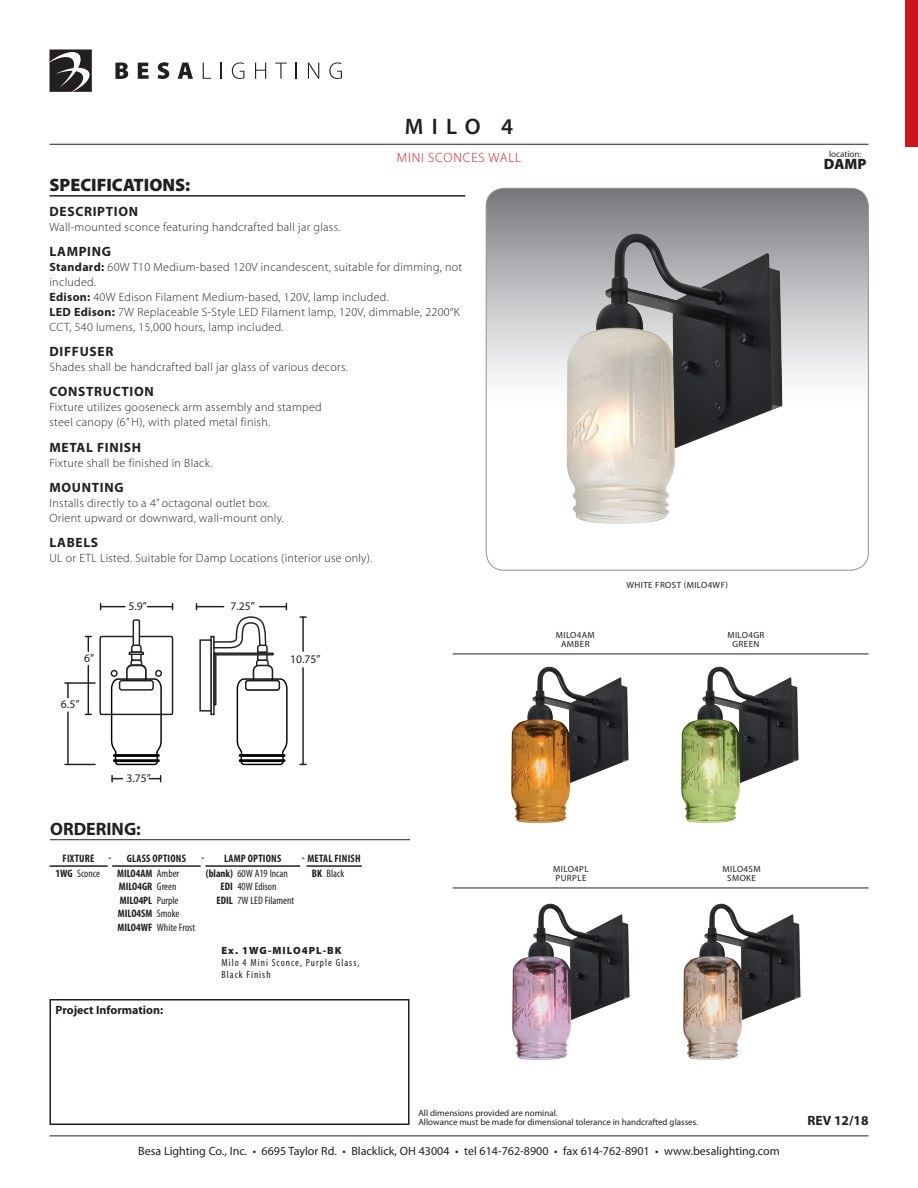
<style>
.page{position:relative;width:918px;height:1188px;background:#fff}
.page>*{position:absolute;margin:0;border:0;box-sizing:border-box;transform-origin:0 0}
.t1{font:600 22.5px "Myriad Pro";color:#231f20}
.t2{font:900 18px "Myriad Pro";color:#231f20}
.t3{font:700 18px "Myriad Pro";color:#231f20}
.t4{font:900 15px "Myriad Pro";color:#231f20}
.t5{font:700 13.5px "Myriad Pro";letter-spacing:.05em;color:#231f20}
.t6{font:300 13.5px "Myriad Pro";letter-spacing:.06em;color:#cd151d}
.t7{font:300 12px/15px "Myriad Pro";letter-spacing:.025em;color:#231f20}
.t8{font:12px "Myriad Pro";color:#231f20}
.t9{font:700 12px "Myriad Pro";color:#231f20}
.t10{font:11.7px "Myriad Pro";color:#231f20}
.t11{font:condensed 10.8px/13.5px "Myriad Pro";color:#231f20}
.t12{font:700 condensed 10.8px "Myriad Pro";letter-spacing:.02em;color:#231f20}
.t13{font:condensed 10.5px/12px "Myriad Pro";letter-spacing:.1em;color:#231f20}
.t14{font:900 10.5px "Myriad Pro";letter-spacing:.1em;color:#231f20}
.t15{font:9px/9px "Myriad Pro";color:#231f20}
.t16{font:9px/9px "Myriad Pro";letter-spacing:.045em;color:#231f20;text-align:center}
.s1{font-weight:700}
.s2{font-weight:400}
</style>
<div class="page">
<hr style="left:50px;top:1136px;width:818px;height:1px;background:#231f20">
<svg style="left:115px;top:62px;width:13px;height:17px"></svg>
<svg style="left:138px;top:63px;width:11px;height:16px"></svg>
<svg style="left:158px;top:62px;width:11px;height:17px"></svg>
<svg style="left:178px;top:63px;width:15px;height:16px"></svg>
<svg style="left:203px;top:63px;width:8px;height:16px"></svg>
<svg style="left:221px;top:63px;width:1px;height:16px"></svg>
<svg style="left:232px;top:62px;width:12px;height:17px"></svg>
<svg style="left:255px;top:63px;width:11px;height:16px"></svg>
<svg style="left:275px;top:63px;width:12px;height:16px"></svg>
<svg style="left:296px;top:63px;width:1px;height:16px"></svg>
<svg style="left:308px;top:63px;width:11px;height:16px"></svg>
<svg style="left:329px;top:62px;width:13px;height:17px"></svg>
<svg style="left:50px;top:50px;width:42px;height:42px"></svg>
<hr style="left:50px;top:144px;width:818px;height:1px;background:#231f20">
<div style="left:905px;top:1px;width:13px;height:146px;background:#cd151d"></div>
<div style="left:50px;top:999px;width:360px;height:126px;border:2px solid #231f20"></div>
<svg style="left:486px;top:188px;width:382px;height:382px"></svg>
<hr style="left:50px;top:195px;width:415px;height:2px;background:#231f20">
<hr style="left:453px;top:888px;width:416px;height:1px;background:#231f20">
<hr style="left:453px;top:654px;width:416px;height:1px;background:#231f20">
<img style="left:511px;top:666px;width:118px;height:157px">
<img style="left:681px;top:666px;width:118px;height:157px">
<img style="left:512px;top:903px;width:118px;height:157px">
<img style="left:683px;top:903px;width:118px;height:157px">
<img style="left:540px;top:219px;width:271px;height:320px">
<svg style="left:149px;top:776px;width:12px;height:6px"></svg>
<svg style="left:111px;top:776px;width:12px;height:6px"></svg>
<hr style="left:67px;top:712px;width:2px;height:52px;background:#231f20">
<hr style="left:65px;top:764px;width:30px;height:1px;background:#231f20">
<hr style="left:65px;top:682px;width:30px;height:2px;background:#231f20">
<svg style="left:67px;top:683px;width:2px;height:15px"></svg>
<svg style="left:260px;top:604px;width:27px;height:6px"></svg>
<svg style="left:196px;top:604px;width:28px;height:6px"></svg>
<hr style="left:302px;top:668px;width:2px;height:96px;background:#231f20">
<hr style="left:302px;top:617px;width:2px;height:34px;background:#231f20">
<div style="left:199px;top:639px;width:13px;height:73px;border:1px solid #231f20"></div>
<svg style="left:147px;top:604px;width:26px;height:6px"></svg>
<svg style="left:100px;top:604px;width:25px;height:6px"></svg>
<hr style="left:88px;top:666px;width:1px;height:48px;background:#231f20">
<svg style="left:85px;top:636px;width:6px;height:15px"></svg>
<svg style="left:99px;top:619px;width:75px;height:147px"></svg>
<div style="left:113px;top:754px;width:47px;height:3px;border:1px solid #040503"></div>
<div style="left:113px;top:759px;width:47px;height:3px;border:1px solid #040503"></div>
<svg style="left:210px;top:616px;width:78px;height:150px"></svg>
<div style="left:239px;top:754px;width:46px;height:3px;border:1px solid #040503"></div>
<div style="left:239px;top:759px;width:46px;height:3px;border:1px solid #040503"></div>
<hr style="left:50px;top:839px;width:360px;height:1px;background:#231f20">
<hr style="left:50px;top:865px;width:27px;height:2px;background:#231f20">
<hr style="left:77px;top:865px;width:31px;height:2px;background:#231f20">
<hr style="left:112px;top:865px;width:45px;height:2px;background:#231f20">
<hr style="left:157px;top:865px;width:44px;height:2px;background:#231f20">
<hr style="left:205px;top:865px;width:32px;height:2px;background:#231f20">
<hr style="left:237px;top:865px;width:63px;height:2px;background:#231f20">
<hr style="left:306px;top:865px;width:21px;height:2px;background:#231f20">
<hr style="left:327px;top:865px;width:35px;height:2px;background:#231f20">
<h1 class="t1" style="left:405px;top:113px;width:110px">Milo 4</h1>
<p class="t6" style="left:397px;top:149px;width:126px">mini Sconces wall</p>
<p class="t15" style="left:829px;top:149px;width:34px">location:</p>
<p class="t4" style="left:824px;top:154px;width:44px">DAMP</p>
<h2 class="t2" style="left:50px;top:172px;width:142px">SPECIFICATIONS:</h2>
<p class="t5" style="left:50px;top:202px;width:90px">DESCRIPTION</p>
<p class="t7" style="left:50px;top:219px;width:292px">Wall-mounted sconce featuring handcrafted ball jar glass.</p>
<p class="t5" style="left:50px;top:243px;width:63px">LAMPING</p>
<p class="t7" style="left:50px;top:259px;width:414px"><span class="s1">Standard:</span> 60W T10 Medium-based 120V incandescent, suitable for dimming, not included.<br><span class="s1">Edison:</span> 40W Edison Filament Medium-based, 120V, lamp included.<br><span class="s1">LED Edison:</span> 7W Replaceable S-Style LED Filament lamp, 120V, dimmable, 2200°K CCT, 540 lumens, 15,000 hours, lamp included.</p>
<p class="t5" style="left:50px;top:343px;width:65px">DIFFUSER</p>
<p class="t7" style="left:50px;top:360px;width:300px">Shades shall be handcrafted ball jar glass of various decors.</p>
<p class="t5" style="left:50px;top:383px;width:106px">CONSTRUCTION</p>
<p class="t7" style="left:50px;top:400px;width:274px">Fixture utilizes gooseneck arm assembly and stamped steel canopy (6” H), with plated metal finish.</p>
<p class="t5" style="left:50px;top:438px;width:93px">METAL FINISH</p>
<p class="t7" style="left:50px;top:455px;width:165px">Fixture shall be finished in Black.</p>
<p class="t5" style="left:50px;top:478px;width:76px">MOUNTING</p>
<p class="t7" style="left:50px;top:495px;width:236px">Installs directly to a 4” octagonal outlet box.<br>Orient upward or downward, wall-mount only.</p>
<p class="t5" style="left:50px;top:534px;width:50px">LABELS</p>
<p class="t7" style="left:50px;top:550px;width:324px">UL or ETL Listed. Suitable for Damp Locations (interior use only).</p>
<p class="t10" style="left:84px;top:651px;width:12px">6”</p>
<p class="t10" style="left:61px;top:697px;width:20px">6.5”</p>
<p class="t10" style="left:128px;top:599px;width:20px">5.9”</p>
<p class="t10" style="left:126px;top:771px;width:26px">3.75”</p>
<h2 class="t3" style="left:50px;top:817px;width:92px">ORDERING:</h2>
<p class="t10" style="left:230px;top:599px;width:26px">7.25”</p>
<p class="t10" style="left:290px;top:652px;width:32px">10.75”</p>
<p class="t12" style="left:63px;top:851px;width:33px">FIXTURE</p>
<p class="t12" style="left:109px;top:851px;width:79px">- GLASS OPTIONS</p>
<p class="t12" style="left:202px;top:851px;width:81px">- LAMP OPTIONS</p>
<p class="t12" style="left:302px;top:851px;width:60px">- METAL FINISH</p>
<p class="t11" style="left:55px;top:867px;width:46px"><span class="s1">1WG</span> Sconce</p>
<p class="t12" style="left:117px;top:867px;width:64px">MILO4AM <span class="s2">Amber</span></p>
<p class="t11" style="left:206px;top:867px;width:84px"><span class="s1">(BLANK)</span> 60W A19 Incan</p>
<p class="t11" style="left:312px;top:867px;width:34px"><span class="s1">BK</span> Black</p>
<p class="t12" style="left:119px;top:880px;width:59px">MILO4GR <span class="s2">Green</span></p>
<p class="t11" style="left:221px;top:880px;width:57px"><span class="s1">EDI</span> 40W Edison</p>
<p class="t12" style="left:120px;top:894px;width:60px">MILO4PL <span class="s2">Purple</span></p>
<p class="t11" style="left:216px;top:893px;width:79px"><span class="s1">EDIL</span> 7W LED Filament</p>
<p class="t11" style="left:117px;top:907px;width:79px"><span class="s1">MILO4SM</span> Smoke<br><span class="s1">MILO4WF</span> White Frost</p>
<p class="t14" style="left:221px;top:943px;width:122px">Ex. 1WG-MILO4PL-BK</p>
<p class="t13" style="left:221px;top:956px;width:139px">Milo 4 Mini Sconce, Purple Glass,<br>Black Finish</p>
<p class="t9" style="left:56px;top:1002px;width:109px">Project Information:</p>
<p class="t16" style="left:627px;top:580px;width:103px">White Frost (milo4wf)</p>
<p class="t16" style="left:556px;top:630px;width:41px">milo4am amber</p>
<p class="t16" style="left:727px;top:630px;width:39px">milo4gr green</p>
<p class="t16" style="left:553px;top:865px;width:37px;text-align:left">milo4pl purple</p>
<p class="t16" style="left:723px;top:865px;width:40px">milo4sm smoke</p>
<p class="t15" style="left:418px;top:1108px;width:281px">All dimensions provided are nominal.<br>Allowance must be made for dimensional tolerance in handcrafted glasses.</p>
<p class="t8" style="left:138px;top:1144px;width:643px">Besa Lighting Co., Inc. • 6695 Taylor Rd. • Blacklick, OH 43004 • tel 614-762-8900 • fax 614-762-8901 • www.besalighting.com</p>
<p class="t5" style="left:807px;top:1112px;width:63px">REV 12/18</p>
</div>
